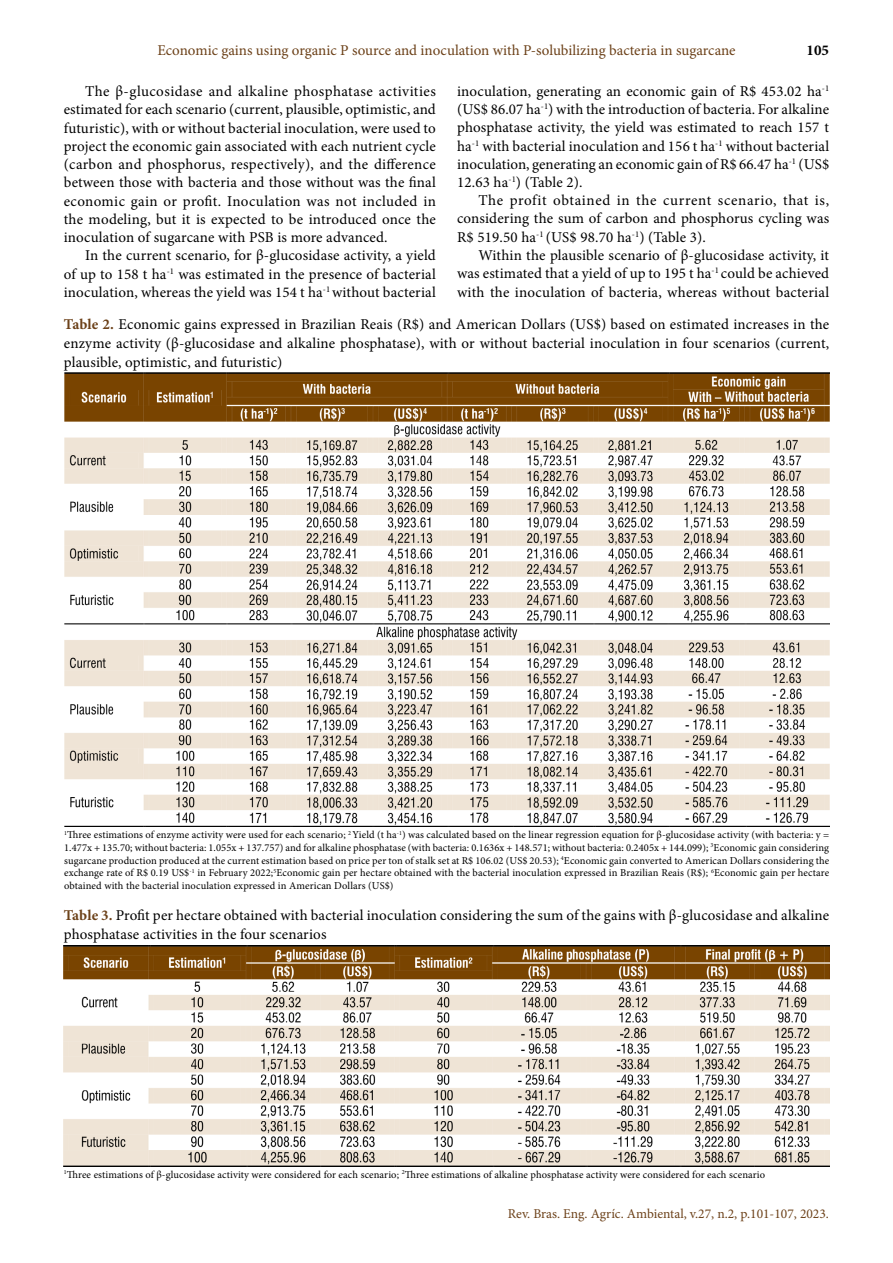
<style>
.page{position:relative;width:893px;height:1263px;background:#fff}
.page>*{position:absolute;margin:0;border:0;box-sizing:border-box;transform-origin:0 0}
.t1{font:15px/18.3px "Minion Pro";letter-spacing:.01em;color:#000;text-align:justify}
.t2{font:15px "Minion Pro";color:#6c4119}
.t3{font:700 15px "Minion Pro";color:#000}
.t4{font:13.5px "Minion Pro";color:#6c4119}
.t5{font:10.5px/12.6px "Minion Pro";letter-spacing:.01em;color:#000;text-align:justify}
.s1{font-weight:700;color:#6c4119}
</style>
<div class="page">
<img style="left:64px;top:373px;width:765px;height:453px">
<img style="left:64px;top:945px;width:765px;height:221px">
<p class="t2" style="left:157px;top:40px;width:580px">Economic gains using organic P source and inoculation with P-solubilizing bacteria in sugarcane</p>
<p class="t3" style="left:806px;top:40px;width:24px">105</p>
<p class="t1" style="left:64px;top:82px;width:374px;text-indent:21px">The β-glucosidase and alkaline phosphatase activities estimated for each scenario (current, plausible, optimistic, and futuristic), with or without bacterial inoculation, were used to project the economic gain associated with each nutrient cycle (carbon and phosphorus, respectively), and the difference between those with bacteria and those without was the final economic gain or profit. Inoculation was not included in the modeling, but it is expected to be introduced once the inoculation of sugarcane with PSB is more advanced.</p>
<p class="t1" style="left:64px;top:247px;width:374px;text-indent:21px">In the current scenario, for β-glucosidase activity, a yield of up to 158 t ha<sup>-1</sup> was estimated in the presence of bacterial inoculation, whereas the yield was 154 t ha<sup>-1</sup> without bacterial</p>
<p class="t1" style="left:457px;top:82px;width:374px">inoculation, generating an economic gain of R$ 453.02 ha<sup>-1 </sup>(US$ 86.07 ha<sup>-1</sup>) with the introduction of bacteria. For alkaline phosphatase activity, the yield was estimated to reach 157 t ha<sup>-1</sup> with bacterial inoculation and 156 t ha<sup>-1</sup> without bacterial inoculation, generating an economic gain of R$ 66.47 ha<sup>-1</sup> (US$ 12.63 ha<sup>-1</sup>) (Table 2).</p>
<p class="t1" style="left:457px;top:191px;width:374px;text-indent:21px">The profit obtained in the current scenario, that is, considering the sum of carbon and phosphorus cycling was R$ 519.50 ha<sup>-1</sup> (US$ 98.70 ha<sup>-1</sup>) (Table 3).</p>
<p class="t1" style="left:457px;top:246px;width:374px;text-indent:21px">Within the plausible scenario of β-glucosidase activity, it was estimated that a yield of up to 195 t ha<sup>-1</sup> could be achieved with the inoculation of bacteria, whereas without bacterial</p>
<p class="t1" style="left:64px;top:315px;width:767px;line-height:18.8px"><span class="s1">Table 2.</span> Economic gains expressed in Brazilian Reais (R$) and American Dollars (US$) based on estimated increases in the enzyme activity (β-glucosidase and alkaline phosphatase), with or without bacterial inoculation in four scenarios (current, plausible, optimistic, and futuristic)</p>
<p class="t5" style="left:64px;top:829px;width:767px"><sup>1</sup>Three estimations of enzyme activity were used for each scenario; <sup>2</sup> Yield (t ha<sup>-1</sup>) was calculated based on the linear regression equation for β-glucosidase activity (with bacteria: y = 1.477x + 135.70; without bacteria: 1.055x + 137.757) and for alkaline phosphatase (with bacteria: 0.1636x + 148.571; without bacteria: 0.2405x + 144.099); <sup>3</sup>Economic gain considering sugarcane production produced at the current estimation based on price per ton of stalk set at R$ 106.02 (US$ 20.53); <sup>4</sup>Economic gain converted to American Dollars considering the exchange rate of R$ 0.19 US$<sup>-1</sup> in February 2022;<sup>5</sup>Economic gain per hectare obtained with the bacterial inoculation expressed in Brazilian Reais (R$); <sup>6</sup>Economic gain per hectare obtained with the bacterial inoculation expressed in American Dollars (US$)</p>
<p class="t1" style="left:64px;top:906px;width:767px;line-height:18.8px"><span class="s1">Table 3.</span> Profit per hectare obtained with bacterial inoculation considering the sum of the gains with β-glucosidase and alkaline phosphatase activities in the four scenarios</p>
<p class="t5" style="left:64px;top:1168px;width:703px"><sup>1</sup>Three estimations of β-glucosidase activity were considered for each scenario; <sup>2</sup>Three estimations of alkaline phosphatase activity were considered for each scenario</p>
<p class="t4" style="left:508px;top:1204px;width:323px">Rev. Bras. Eng. Agríc. Ambiental, v.27, n.2, p.101-107, 2023.</p>
</div>
